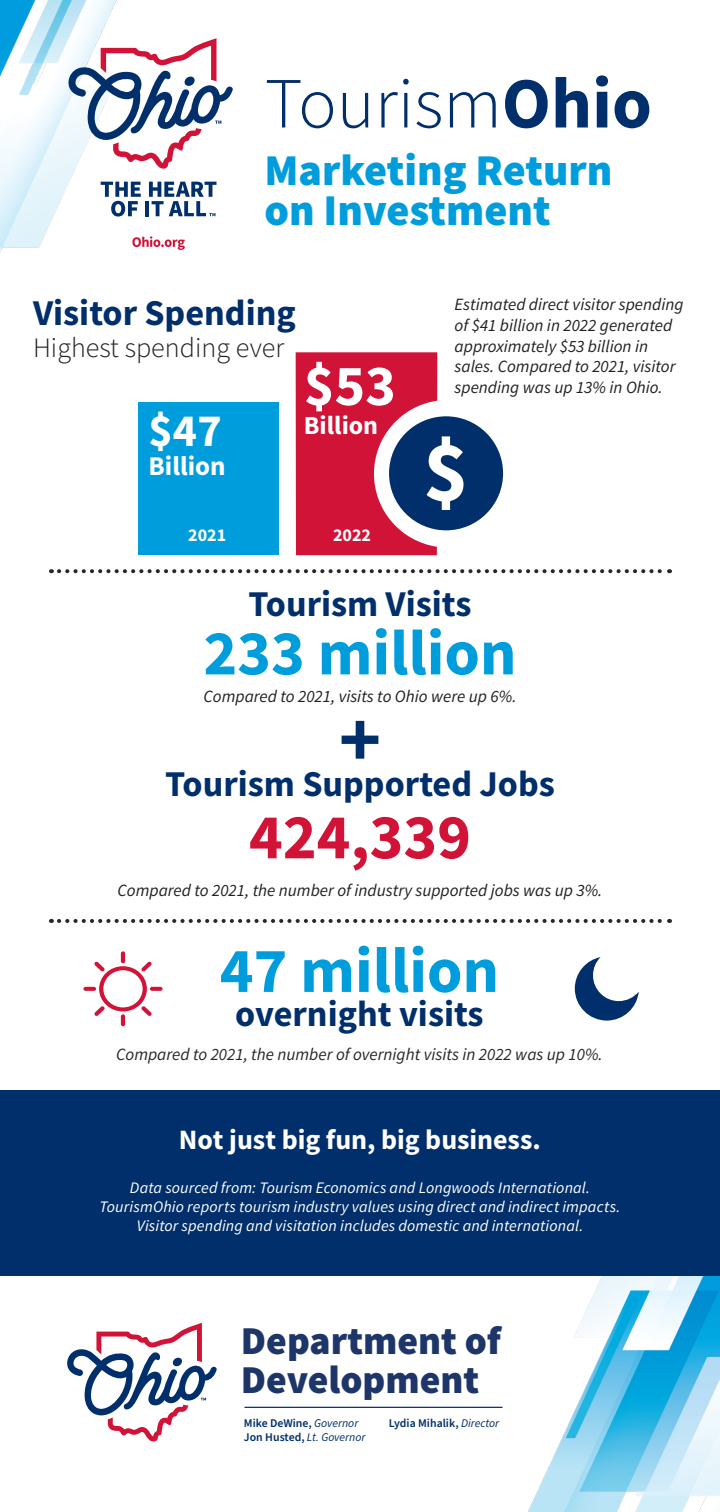
<style>
.page{position:relative;width:720px;height:1512px;background:#fff}
.page>*{position:absolute;margin:0;border:0;box-sizing:border-box;transform-origin:0 0}
.t1{font:700 86px "Source Sans Pro";color:#fff}
.t2{font:700 80px "Source Sans Pro";color:#002f6b}
.t3{font:300 72px "Source Sans Pro";color:#002f6b}
.t4{font:700 64px "Source Sans Pro";color:#009ddd}
.t5{font:700 64px "Source Sans Pro";color:#d11337}
.t6{font:700 58px "Source Sans Pro";color:#fff}
.t7{font:700 46.2px "Source Sans Pro";color:#fff}
.t8{font:900 44px "Source Sans Pro";color:#009ddd}
.t9{font:900 39.6px/39px "Source Sans Pro";color:#1d3568}
.t10{font:700 36.2px "Source Sans Pro";color:#002f6b}
.t11{font:700 28px "Source Sans Pro";letter-spacing:-.005em;color:#fff}
.t12{font:300 28px "Source Sans Pro";color:#231f20}
.t13{font:700 27px "Source Sans Pro";color:#fff}
.t14{font:700 26px "Source Sans Pro";color:#fff}
.t15{font:700 18px "Source Sans Pro";color:#fff}
.t16{font:italic 17.2px/20.6px "Source Sans Pro";color:#231f20}
.t17{font:italic 17.2px "Source Sans Pro";color:#282728}
.t18{font:italic 16px/19.2px "Source Sans Pro";letter-spacing:.01em;color:#fff;text-align:center}
.t19{font:600 11.8px "Source Sans Pro";color:#002f6b}
.t20{font:italic 11.8px "Source Sans Pro";color:#002f6b}
.s1{font-weight:700}
.s2{font-weight:400;font-style:italic}
.s3{font-weight:600;font-style:normal}
</style>
<div class="page">
<img style="left:498px;top:1276px;width:222px;height:236px">
<svg style="left:296px;top:352px;width:141px;height:203px;background:#d62e4e"></svg>
<div style="left:138px;top:402px;width:141px;height:153px;background:#009ddd"></div>
<svg style="left:59px;top:919px;width:611px;height:4px"></svg>
<svg style="left:59px;top:569px;width:611px;height:4px"></svg>
<div style="left:0;top:1090px;width:720px;height:186px;background:#002f6b"></div>
<svg style="left:575px;top:957px;width:64px;height:64px"></svg>
<hr style="left:121px;top:951px;width:4px;height:12px;background:#d11337;border-radius:2px">
<hr style="left:121px;top:1014px;width:4px;height:12px;background:#d11337;border-radius:2px">
<svg style="left:83px;top:987px;width:13px;height:4px"></svg>
<svg style="left:150px;top:987px;width:13px;height:4px"></svg>
<svg style="left:94px;top:962px;width:58px;height:54px"></svg>
<div style="left:389px;top:416px;width:114px;height:114px;background:#002f6b;border-radius:50%"></div>
<img style="left:0;top:0;width:190px;height:253px">
<svg style="left:101px;top:182px;width:40px;height:35px"></svg>
<hr style="left:145px;top:201px;width:4px;height:15px;background:#002f6b">
<svg style="left:149px;top:182px;width:68px;height:34px"></svg>
<svg style="left:68px;top:38px;width:165px;height:131px"></svg>
<svg style="left:132px;top:236px;width:53px;height:14px"></svg>
<svg style="left:67px;top:1323px;width:150px;height:119px"></svg>
<hr style="left:245px;top:1407px;width:258px;height:1px;background:#002f6b">
<p class="t3" style="left:265px;top:59px;width:389px">Tourism<span class="s1">Ohio</span></p>
<p class="t8" style="left:264px;top:140px;width:350px">Marketing Return</p>
<p class="t8" style="left:264px;top:180px;width:288px">on Investment</p>
<p class="t10" style="left:33px;top:288px;width:264px">Visitor Spending</p>
<p class="t12" style="left:33px;top:331px;width:253px">Highest spending ever</p>
<p class="t7" style="left:149px;top:399px;width:75px">$47</p>
<p class="t13" style="left:149px;top:448px;width:79px">Billion</p>
<p class="t6" style="left:304px;top:346px;width:93px">$53</p>
<p class="t14" style="left:304px;top:408px;width:76px">Billion</p>
<p class="t15" style="left:188px;top:523px;width:40px">2021</p>
<p class="t15" style="left:333px;top:523px;width:40px">2022</p>
<p class="t16" style="left:455px;top:294px;width:231px">Estimated direct visitor spending of $41 billion in 2022 generated approximately $53 billion in sales. Compared to 2021, visitor spending was up 13% in Ohio.</p>
<p class="t1" style="left:423px;top:414px;width:47px">$</p>
<p class="t10" style="left:248px;top:580px;width:225px">Tourism Visits</p>
<p class="t4" style="left:203px;top:610px;width:315px">233 million</p>
<p class="t16" style="left:204px;top:686px;width:314px">Compared to 2021, visits to Ohio were up 6%.</p>
<p class="t2" style="left:339px;top:685px;width:44px">+</p>
<p class="t10" style="left:165px;top:760px;width:391px">Tourism Supported Jobs</p>
<p class="t5" style="left:249px;top:794px;width:223px">424,339</p>
<p class="t16" style="left:118px;top:880px;width:486px">Compared to 2021, the number of industry supported jobs was up 3%.</p>
<p class="t4" style="left:220px;top:927px;width:281px">47 million</p>
<p class="t10" style="left:235px;top:989px;width:250px">overnight visits</p>
<p class="t17" style="left:116px;top:1043px;width:488px">Compared to 2021, the number of overnight visits in 2022 was up 10%.</p>
<p class="t11" style="left:179px;top:1121px;width:364px">Not just big fun, big business.</p>
<p class="t18" style="left:100px;top:1178px;width:522px">Data sourced from: Tourism Economics and Longwoods International.<br>TourismOhio reports tourism industry values using direct and indirect impacts.</p>
<p class="t18" style="left:137px;top:1216px;width:448px">Visitor spending and visitation includes domestic and international.</p>
<p class="t9" style="left:241px;top:1321px;width:262px">Department of<br>Development</p>
<p class="t19" style="left:244px;top:1415px;width:116px">Mike DeWine, <span class="s2">Governor</span></p>
<p class="t19" style="left:389px;top:1415px;width:112px">Lydia Mihalik, <span class="s2">Director</span></p>
<p class="t20" style="left:244px;top:1429px;width:123px"><span class="s3">Jon Husted,</span> Lt. Governor</p>
</div>
